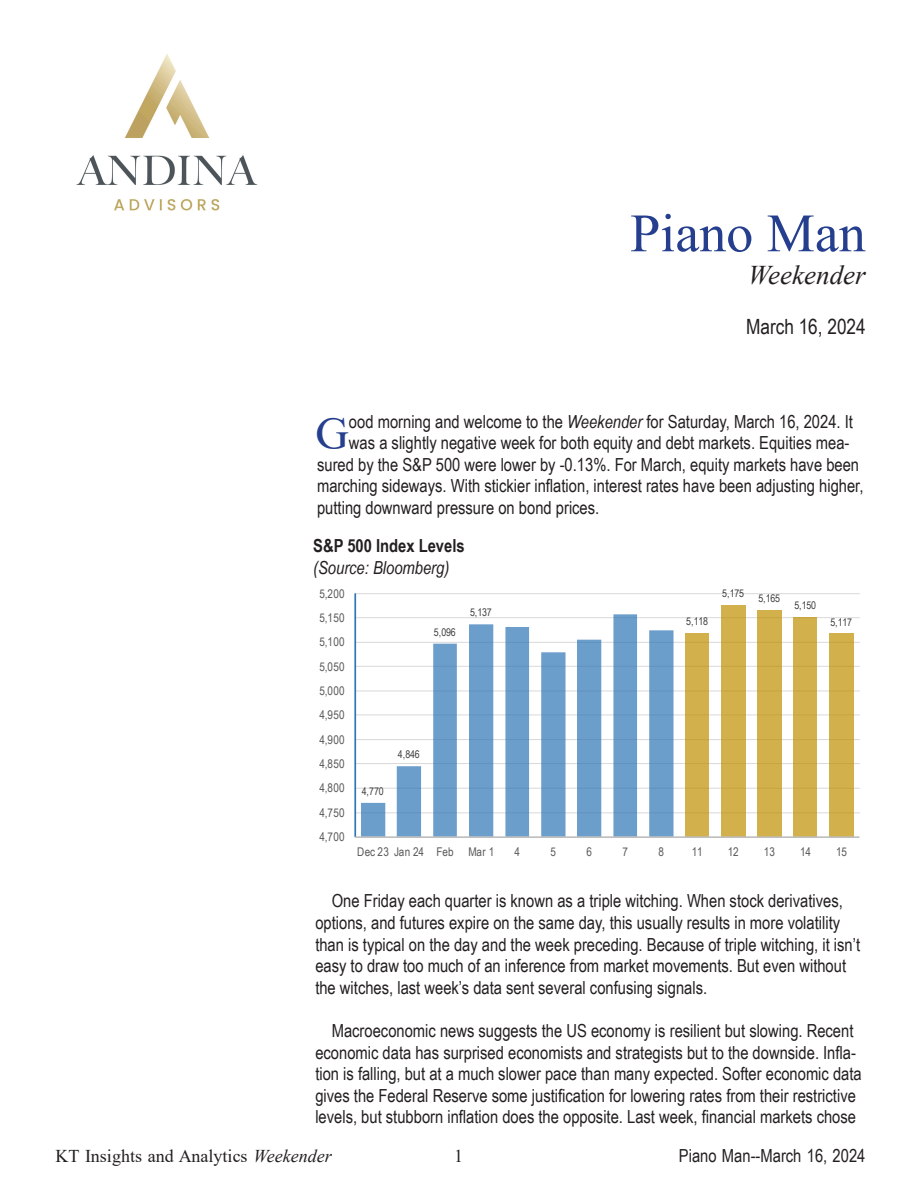
<style>
.page{position:relative;width:918px;height:1188px;background:#fff}
.page>*{position:absolute;margin:0;border:0;box-sizing:border-box;transform-origin:0 0}
.t1{font:54px "Times New Roman";color:#253f8e}
.t2{font:46.35px "Times New Roman";color:#253f8e}
.t3{font:italic 27px "Times New Roman";color:#231f20}
.t4{font:21px "Arial Narrow";color:#231f20}
.t5{font:18px/21.6px "Arial Narrow";color:#231f20}
.t6{font:18px "Times New Roman";color:#231f20}
.t7{font:italic 18px "Arial Narrow";color:#231f20}
.t8{font:700 18px "Arial Narrow";color:#231f20}
.t9{font:12px "Arial Narrow";letter-spacing:-.01em;color:#595959}
.t10{font:10.65px "Arial Narrow";letter-spacing:-.02em;color:#404040}
.s1{font-style:italic}
</style>
<div class="page">
<hr style="left:355px;top:812px;width:505px;height:1px;background:#d9d9d9">
<hr style="left:355px;top:788px;width:505px;height:1px;background:#d9d9d9">
<hr style="left:355px;top:763px;width:505px;height:1px;background:#d9d9d9">
<hr style="left:355px;top:739px;width:505px;height:1px;background:#d9d9d9">
<hr style="left:355px;top:714px;width:505px;height:1px;background:#d9d9d9">
<hr style="left:355px;top:690px;width:505px;height:1px;background:#d9d9d9">
<hr style="left:355px;top:666px;width:505px;height:1px;background:#d9d9d9">
<hr style="left:355px;top:642px;width:505px;height:1px;background:#d9d9d9">
<hr style="left:355px;top:617px;width:505px;height:1px;background:#d9d9d9">
<hr style="left:355px;top:593px;width:505px;height:1px;background:#d9d9d9">
<div style="left:686px;top:633px;width:23px;height:204px;background:#d2b14c"></div>
<div style="left:721px;top:606px;width:25px;height:231px;background:#d2b14c"></div>
<div style="left:757px;top:610px;width:25px;height:227px;background:#d2b14c"></div>
<div style="left:794px;top:618px;width:23px;height:219px;background:#d2b14c"></div>
<div style="left:829px;top:634px;width:25px;height:203px;background:#d2b14c"></div>
<svg style="left:361px;top:614px;width:313px;height:222px;fill:#6c9ecb"></svg>
<hr style="left:354px;top:593px;width:2px;height:244px;background:#2e75b6">
<hr style="left:355px;top:836px;width:504px;height:2px;background:#bfbfbf">
<img style="left:76px;top:54px;width:182px;height:157px">
<p class="t1" style="left:630px;top:195px;width:237px">Piano Man</p>
<p class="t3" style="left:748px;top:256px;width:119px">Weekender</p>
<p class="t4" style="left:746px;top:311px;width:121px">March 16, 2024</p>
<p class="t2" style="left:315px;top:401px;width:35px">G</p>
<p class="t5" style="left:349px;top:410px;width:506px">ood morning and welcome to the <span class="s1">Weekender</span> for Saturday, March 16, 2024. It</p>
<p class="t5" style="left:349px;top:431px;width:502px">was a slightly negative week for both equity and debt markets. Equities mea-</p>
<p class="t5" style="left:317px;top:453px;width:544px">sured by the S&amp;P 500 were lower by -0.13%. For March, equity markets have been</p>
<p class="t5" style="left:317px;top:475px;width:548px">marching sideways. With stickier inflation, interest rates have been adjusting higher,</p>
<p class="t5" style="left:317px;top:496px;width:284px">putting downward pressure on bond prices.</p>
<p class="t8" style="left:313px;top:532px;width:153px">S&amp;P 500 Index Levels</p>
<p class="t7" style="left:313px;top:555px;width:138px">(Source: Bloomberg)</p>
<p class="t9" style="left:319px;top:584px;width:27px">5,200</p>
<p class="t9" style="left:319px;top:609px;width:27px">5,150</p>
<p class="t9" style="left:319px;top:633px;width:27px">5,100</p>
<p class="t9" style="left:319px;top:658px;width:27px">5,050</p>
<p class="t9" style="left:319px;top:682px;width:27px">5,000</p>
<p class="t9" style="left:319px;top:706px;width:27px">4,950</p>
<p class="t9" style="left:319px;top:731px;width:27px">4,900</p>
<p class="t9" style="left:319px;top:755px;width:27px">4,850</p>
<p class="t9" style="left:319px;top:779px;width:27px">4,800</p>
<p class="t9" style="left:319px;top:804px;width:27px">4,750</p>
<p class="t9" style="left:319px;top:828px;width:27px">4,700</p>
<p class="t10" style="left:434px;top:624px;width:23px">5,096</p>
<p class="t10" style="left:470px;top:604px;width:23px">5,137</p>
<p class="t10" style="left:362px;top:783px;width:23px">4,770</p>
<p class="t10" style="left:398px;top:746px;width:23px">4,846</p>
<p class="t10" style="left:686px;top:614px;width:23px">5,118</p>
<p class="t10" style="left:722px;top:586px;width:23px">5,175</p>
<p class="t10" style="left:758px;top:590px;width:23px">5,165</p>
<p class="t10" style="left:794px;top:598px;width:23px">5,150</p>
<p class="t10" style="left:830px;top:614px;width:23px">5,117</p>
<p class="t9" style="left:357px;top:843px;width:138px">Dec 23 Jan 24 Feb Mar 1</p>
<p class="t9" style="left:514px;top:843px;width:7px">4</p>
<p class="t9" style="left:550px;top:843px;width:7px">5</p>
<p class="t9" style="left:587px;top:843px;width:7px">6</p>
<p class="t9" style="left:623px;top:843px;width:7px">7</p>
<p class="t9" style="left:659px;top:843px;width:7px">8</p>
<p class="t9" style="left:692px;top:843px;width:12px">11</p>
<p class="t9" style="left:728px;top:843px;width:12px">12</p>
<p class="t9" style="left:764px;top:843px;width:12px">13</p>
<p class="t9" style="left:800px;top:843px;width:12px">14</p>
<p class="t9" style="left:836px;top:843px;width:12px">15</p>
<p class="t5" style="left:315px;top:890px;width:546px;text-indent:16px">One Friday each quarter is known as a triple witching. When stock derivatives, options, and futures expire on the same day, this usually results in more volatility than is typical on the day and the week preceding. Because of triple witching, it isn’t easy to draw too much of an inference from market movements. But even without the witches, last week’s data sent several confusing signals.</p>
<p class="t5" style="left:315px;top:1019px;width:548px;text-align:center">Macroeconomic news suggests the US economy is resilient but slowing. Recent economic data has surprised economists and strategists but to the downside. Infla&shy;tion is falling, but at a much slower pace than many expected. Softer economic data gives the Federal Reserve some justification for lowering rates from their restrictive levels, but stubborn inflation does the opposite. Last week, financial markets chose</p>
<p class="t6" style="left:56px;top:1143px;width:278px">KT Insights and Analytics <span class="s1">Weekender</span></p>
<p class="t6" style="left:454px;top:1143px;width:10px">1</p>
<p class="t5" style="left:679px;top:1144px;width:188px">Piano Man--March 16, 2024</p>
</div>
